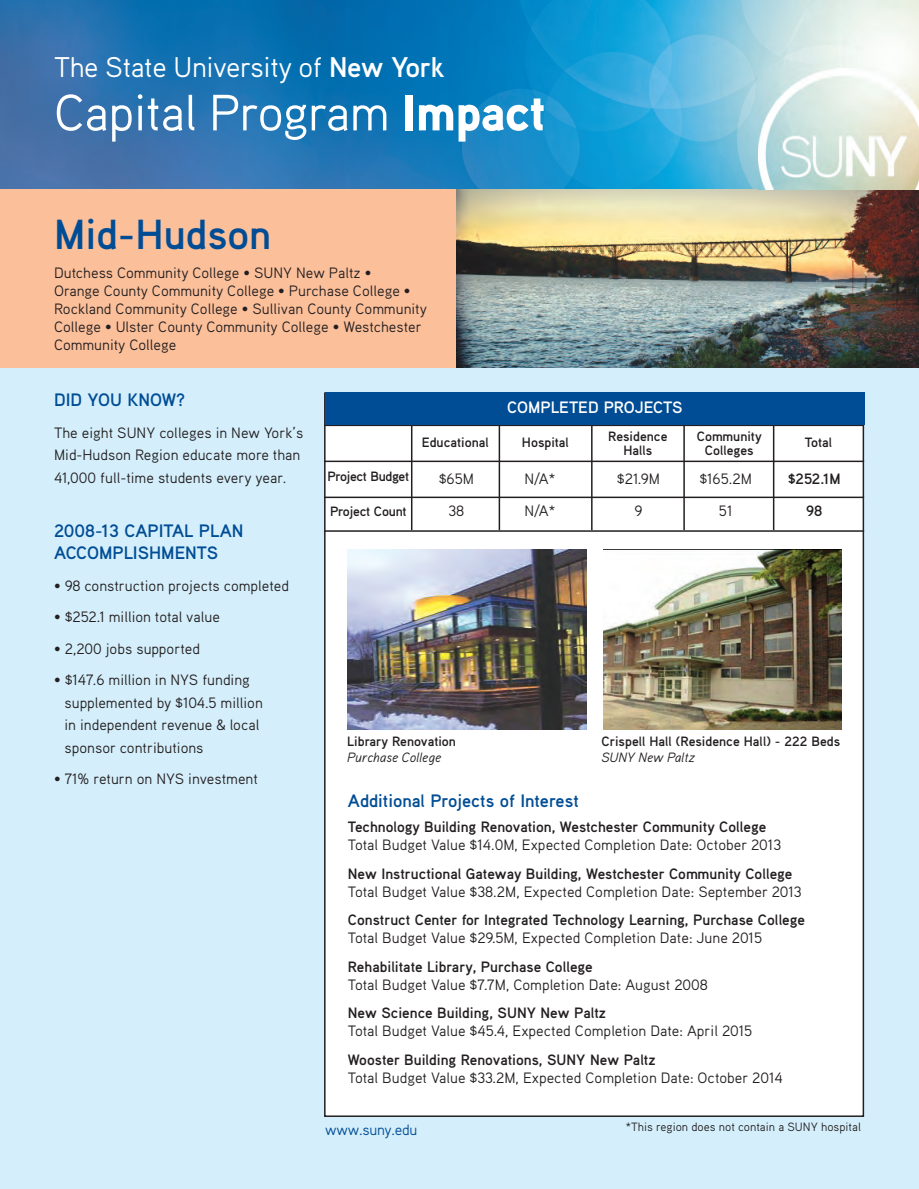
<style>
.page{position:relative;width:919px;height:1189px;background:#fff}
.page>*{position:absolute;margin:0;border:0;box-sizing:border-box;transform-origin:0 0}
.t1{font:51px "Aaux Pro";letter-spacing:-.015em;color:#fff}
.t2{font:700 42px "Aaux Pro";color:#014d95}
.t3{font:28.5px "Aaux Pro";letter-spacing:-.015em;color:#fff}
.t4{font:700 18px/22.5px "Aaux Pro";color:#014d95}
.t5{font:700 16.5px "Aaux Pro";color:#fff}
.t6{font:15px/22.5px "Aaux Pro";color:#231f20}
.t7{font:700 15px "Aaux Pro";color:#231f20}
.t8{font:15px "Aaux Pro";letter-spacing:-.015em;color:#014d95}
.t9{font:700 13.5px/13.5px "Aaux Pro";color:#231f20;text-align:center}
.t10{font:italic 13.5px "Aaux Pro";color:#231f20}
.t11{font:700 13.5px "Aaux Pro";letter-spacing:-.025em;color:#231f20}
.t12{font:12px "Aaux Pro Regular OSF";color:#231f20}
.s1{font-weight:700}
.s2{font-weight:900}
</style>
<div class="page">
<div style="left:0;top:361px;width:919px;height:828px;background:#d4effb"></div>
<img style="left:0;top:0;width:919px;height:190px">
<div style="left:0;top:190px;width:919px;height:178px;background:#fbbf9a"></div>
<img style="left:456px;top:190px;width:463px;height:178px">
<div style="left:325px;top:393px;width:538px;height:723px;background:#fff"></div>
<hr style="left:324px;top:425px;width:540px;height:1px;background:#231f20">
<hr style="left:324px;top:461px;width:540px;height:1px;background:#231f20">
<hr style="left:324px;top:497px;width:540px;height:1px;background:#231f20">
<hr style="left:411px;top:425px;width:1px;height:105px;background:#231f20">
<hr style="left:499px;top:425px;width:1px;height:105px;background:#231f20">
<hr style="left:591px;top:425px;width:2px;height:105px;background:#231f20">
<hr style="left:683px;top:425px;width:2px;height:105px;background:#231f20">
<hr style="left:773px;top:425px;width:1px;height:105px;background:#231f20">
<img style="left:348px;top:550px;width:238px;height:180px">
<img style="left:603px;top:550px;width:239px;height:180px">
<img style="left:758px;top:68px;width:161px;height:122px">
<hr style="left:324px;top:530px;width:540px;height:2px;background:#231f20">
<div style="left:325px;top:392px;width:539px;height:33px;background:#014d95"></div>
<h3 class="t3" style="left:54px;top:57px;width:392px">The State University of <span class="s1">New York</span></h3>
<h1 class="t1" style="left:54px;top:95px;width:493px">Capital Program <span class="s2">Impact</span></h1>
<h2 class="t2" style="left:54px;top:220px;width:219px">Mid-Hudson</h2>
<p class="t6" style="left:54px;top:265px;width:375px;line-height:18px">Dutchess Community College • SUNY New Paltz •<br>Orange County Community College • Purchase College • Rockland Community College • Sullivan County Community College • Ulster County Community College • Westchester Community College</p>
<p class="t4" style="left:54px;top:391px;width:133px">DID YOU KNOW?</p>
<p class="t6" style="left:54px;top:423px;width:251px">The eight SUNY colleges in New York’s<br>Mid-Hudson Region educate more than<br>41,000 full-time students every year.</p>
<p class="t4" style="left:54px;top:521px;width:191px">2008-13 CAPITAL PLAN<br>ACCOMPLISHMENTS</p>
<p class="t6" style="left:54px;top:576px;width:237px">• 98 construction projects completed</p>
<p class="t6" style="left:54px;top:607px;width:167px">• $252.1 million total value</p>
<p class="t6" style="left:54px;top:639px;width:148px">• 2,200 jobs supported</p>
<p class="t6" style="left:65px;top:670px;width:200px;text-indent:-10px">• $147.6 million in NYS funding supplemented by $104.5 million in independent revenue &amp; local sponsor contributions</p>
<p class="t6" style="left:54px;top:769px;width:205px">• 71% return on NYS investment</p>
<p class="t5" style="left:507px;top:402px;width:177px">COMPLETED PROJECTS</p>
<p class="t11" style="left:327px;top:472px;width:83px">Project Budget</p>
<p class="t9" style="left:330px;top:506px;width:78px">Project Count</p>
<p class="t9" style="left:422px;top:437px;width:68px">Educational</p>
<p class="t9" style="left:522px;top:437px;width:48px">Hospital</p>
<p class="t9" style="left:608px;top:431px;width:61px">Residence<br>Halls</p>
<p class="t9" style="left:697px;top:431px;width:66px">Community<br>Colleges</p>
<p class="t9" style="left:805px;top:437px;width:29px">Total</p>
<p class="t6" style="left:439px;top:470px;width:37px">$65M</p>
<p class="t6" style="left:524px;top:470px;width:32px">N/A*</p>
<p class="t6" style="left:617px;top:470px;width:45px">$21.9M</p>
<p class="t6" style="left:699px;top:470px;width:54px">$165.2M</p>
<p class="t7" style="left:788px;top:474px;width:54px">$252.1M</p>
<p class="t6" style="left:448px;top:501px;width:17px">38</p>
<p class="t6" style="left:524px;top:501px;width:32px">N/A*</p>
<p class="t6" style="left:634px;top:501px;width:10px">9</p>
<p class="t6" style="left:719px;top:501px;width:15px">51</p>
<p class="t7" style="left:806px;top:505px;width:18px">98</p>
<p class="t9" style="left:347px;top:735px;width:110px">Library Renovation</p>
<p class="t10" style="left:347px;top:752px;width:95px">Purchase College</p>
<p class="t9" style="left:601px;top:735px;width:240px">Crispell Hall (Residence Hall) - 222 Beds</p>
<p class="t10" style="left:601px;top:752px;width:95px">SUNY New Paltz</p>
<p class="t4" style="left:348px;top:791px;width:232px">Additional Projects of Interest</p>
<p class="t7" style="left:348px;top:822px;width:420px">Technology Building Renovation, Westchester Community College</p>
<p class="t6" style="left:348px;top:835px;width:435px">Total Budget Value $14.0M, Expected Completion Date: October 2013</p>
<p class="t7" style="left:348px;top:868px;width:446px">New Instructional Gateway Building, Westchester Community College</p>
<p class="t6" style="left:348px;top:882px;width:455px">Total Budget Value $38.2M, Expected Completion Date: September 2013</p>
<p class="t7" style="left:348px;top:915px;width:459px">Construct Center for Integrated Technology Learning, Purchase College</p>
<p class="t6" style="left:348px;top:928px;width:416px">Total Budget Value $29.5M, Expected Completion Date: June 2015</p>
<p class="t7" style="left:348px;top:961px;width:246px">Rehabilitate Library, Purchase College</p>
<p class="t6" style="left:348px;top:975px;width:361px">Total Budget Value $7.7M, Completion Date: August 2008</p>
<p class="t7" style="left:348px;top:1008px;width:260px">New Science Building, SUNY New Paltz</p>
<p class="t6" style="left:348px;top:1021px;width:406px">Total Budget Value $45.4, Expected Completion Date: April 2015</p>
<p class="t7" style="left:348px;top:1054px;width:309px">Wooster Building Renovations, SUNY New Paltz</p>
<p class="t6" style="left:348px;top:1068px;width:436px">Total Budget Value $33.2M, Expected Completion Date: October 2014</p>
<p class="t8" style="left:325px;top:1125px;width:94px">www.suny.edu</p>
<p class="t12" style="left:626px;top:1122px;width:237px">*This region does not contain a SUNY hospital</p>
</div>
